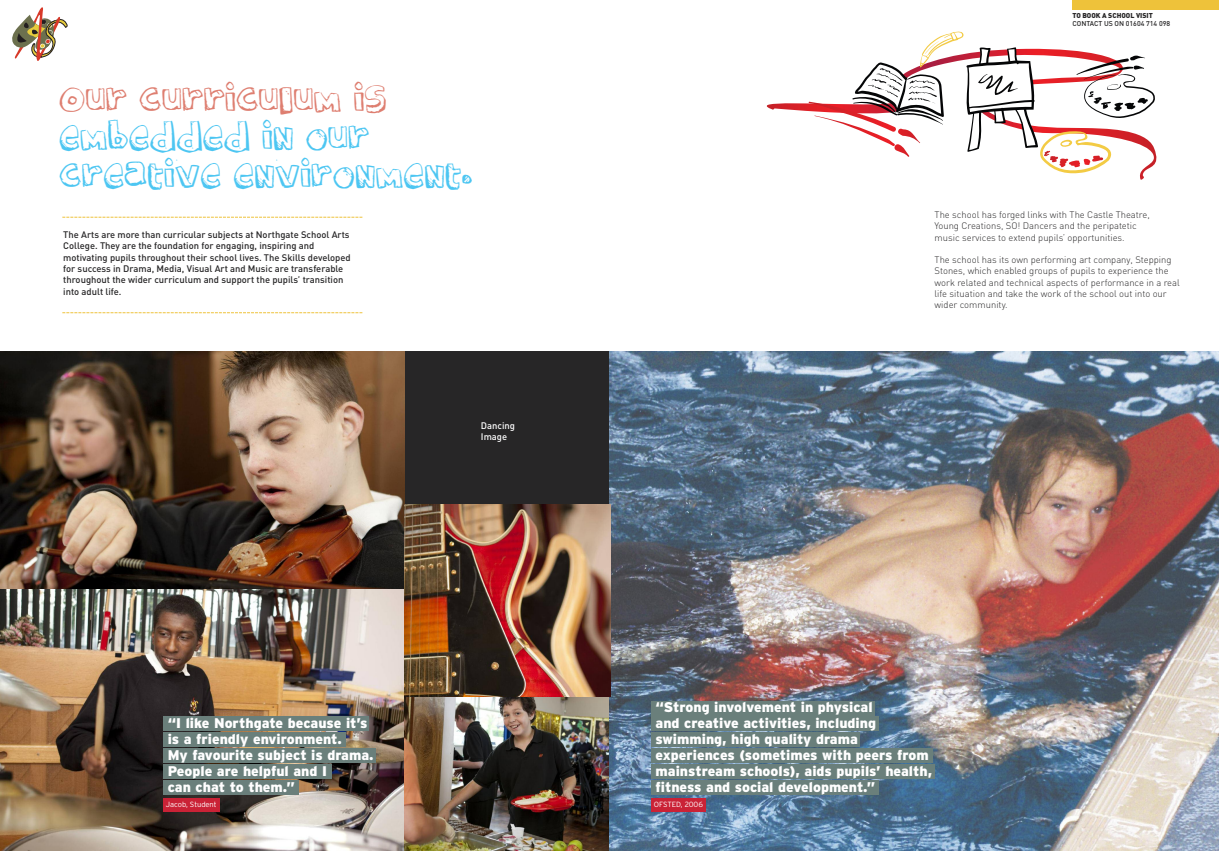
<style>
.page{position:relative;width:1219px;height:851px;background:#fff}
.page>*{position:absolute;margin:0;border:0;box-sizing:border-box;transform-origin:0 0}
.t1{font:23.2px/37.9px "STARGUIDES";color:#4dc6f2}
.t2{font:23.2px "STARGUIDES";color:#de7e70}
.t3{font:900 14px/16px "Interstate";color:#fff}
.t4{font:300 9.4px/11.3px "DIN";color:#272627}
.t5{font:500 9.4px/11.3px "DIN";color:#272627}
.t6{font:500 9.4px/11.3px "DIN";color:#fff}
.t7{font:300 7.5px "Interstate";color:#fff}
.t8{font:500 7px "DIN";color:#272627}
.t9{font:900 7px "DIN";color:#272627}
</style>
<div class="page">
<svg style="left:792px;top:31px;width:364px;height:144px"></svg>
<img style="left:0;top:588px;width:405px;height:262px">
<img style="left:0;top:351px;width:405px;height:237px">
<div style="left:405px;top:351px;width:205px;height:156px;background:#272627"></div>
<img style="left:405px;top:696px;width:204px;height:154px">
<div style="left:1072px;top:0;width:147px;height:10px;background:#eec23a"></div>
<img style="left:609px;top:351px;width:610px;height:499px">
<svg style="left:62px;top:217px;width:300px;height:1px"></svg>
<svg style="left:62px;top:312px;width:300px;height:1px"></svg>
<svg style="left:12px;top:7px;width:55px;height:54px"></svg>
<div style="left:164px;top:797px;width:56px;height:14px;background:#ca2236"></div>
<div style="left:164px;top:716px;width:205px;height:14px;background:#6a7f7b"></div>
<div style="left:164px;top:732px;width:182px;height:14px;background:#6a7f7b"></div>
<div style="left:164px;top:748px;width:212px;height:14px;background:#6a7f7b"></div>
<div style="left:164px;top:764px;width:168px;height:14px;background:#6a7f7b"></div>
<div style="left:164px;top:779px;width:135px;height:15px;background:#6a7f7b"></div>
<div style="left:651px;top:797px;width:55px;height:14px;background:#ca2236"></div>
<div style="left:651px;top:700px;width:224px;height:15px;background:#6a7f7b"></div>
<div style="left:651px;top:716px;width:228px;height:15px;background:#6a7f7b"></div>
<div style="left:651px;top:732px;width:209px;height:15px;background:#6a7f7b"></div>
<div style="left:651px;top:748px;width:282px;height:14px;background:#6a7f7b"></div>
<div style="left:651px;top:764px;width:284px;height:14px;background:#6a7f7b"></div>
<div style="left:651px;top:780px;width:228px;height:14px;background:#6a7f7b"></div>
<img style="left:405px;top:505px;width:205px;height:191px">
<h1 class="t2" style="left:59px;top:83px;width:329px">Our curriculum is</h1>
<h1 class="t1" style="left:59px;top:115px;width:415px">embedded in our creative environment.</h1>
<p class="t5" style="left:63px;top:229px;width:289px">The Arts are more than curricular subjects at Northgate School Arts College. They are the foundation for engaging, inspiring and motivating pupils throughout their school lives. The Skills developed for success in Drama, Media, Visual Art and Music are transferable throughout the wider curriculum and support the pupils’ transition into adult life.</p>
<p class="t6" style="left:481px;top:420px;width:36px">Dancing<br>Image</p>
<h2 class="t3" style="left:168px;top:715px;width:207px">“I like Northgate because it’s is a friendly environment.<br>My favourite subject is drama.<br>People are helpful and I<br>can chat to them.”</h2>
<p class="t7" style="left:166px;top:800px;width:52px">Jacob, Student</p>
<p class="t9" style="left:1072px;top:12px;width:82px">TO BOOK A SCHOOL VISIT</p>
<p class="t8" style="left:1072px;top:19px;width:99px">CONTACT US ON 01604 714 098</p>
<p class="t4" style="left:935px;top:209px;width:217px">The school has forged links with The Castle Theatre,<br>Young Creations, SO! Dancers and the peripatetic music services to extend pupils’ opportunities.</p>
<p class="t4" style="left:935px;top:254px;width:247px">The school has its own performing art company, Stepping Stones, which enabled groups of pupils to experience the work related and technical aspects of performance in a real life situation and take the work of the school out into our wider community.</p>
<h2 class="t3" style="left:656px;top:699px;width:278px">“Strong involvement in physical<br>and creative activities, including swimming, high quality drama experiences (sometimes with peers from mainstream schools), aids pupils’ health, fitness and social development.”</h2>
<p class="t7" style="left:654px;top:800px;width:51px">OFSTED, 2006</p>
</div>
